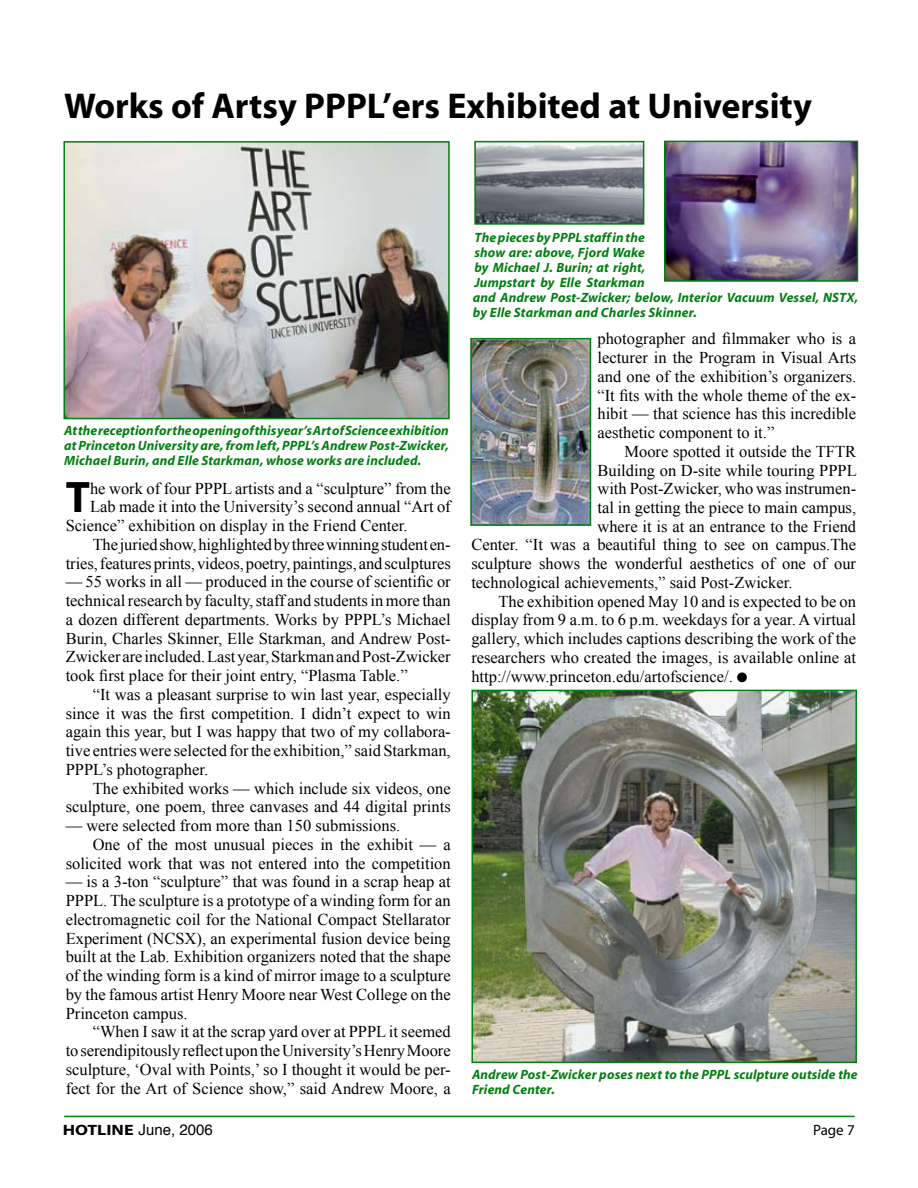
<style>
.page{position:relative;width:918px;height:1188px;background:#fff}
.page>*{position:absolute;margin:0;border:0;box-sizing:border-box;transform-origin:0 0}
.t1{font:700 44.25px "Myriad";color:#000}
.t2{font:700 36px "Myriad";color:#000}
.t3{font:16.5px/18.8px "Times New Roman";color:#000;text-align:justify}
.t4{font:15px "Helvetica";color:#000}
.t5{font:15px "Myriad";color:#000}
.t6{font:italic 700 13.5px/15px "Myriad";letter-spacing:.01em;color:#007f11}
.s1{font-family:"Myriad";font-weight:700}
</style>
<div class="page">
<img style="left:474px;top:693px;width:380px;height:367px">
<div style="left:471px;top:690px;width:386px;height:373px;border:2px solid #007f11"></div>
<img style="left:66px;top:144px;width:381px;height:272px">
<div style="left:63px;top:141px;width:387px;height:278px;border:2px solid #007f11"></div>
<img style="left:473px;top:341px;width:115px;height:182px">
<div style="left:470px;top:338px;width:121px;height:188px;border:2px solid #007f11"></div>
<img style="left:477px;top:144px;width:164px;height:78px">
<div style="left:474px;top:141px;width:170px;height:84px;border:2px solid #007f11"></div>
<img style="left:667px;top:144px;width:188px;height:135px">
<div style="left:664px;top:141px;width:194px;height:141px;border:2px solid #007f11"></div>
<hr style="left:64px;top:1116px;width:791px;height:1px;background:#007f11">
<h2 class="t2" style="left:64px;top:87px;width:749px">Works of Artsy PPPL’ers Exhibited at University</h2>
<p class="t6" style="left:64px;top:424px;width:386px;text-align:justify">At the reception for the opening of this year’s Art of Science exhibition at Princeton University are, from left, PPPL’s Andrew Post-Zwicker, Michael Burin, and Elle Starkman, whose works are included.</p>
<h1 class="t1" style="left:66px;top:475px;width:26px">T</h1>
<p class="t3" style="left:90px;top:478px;width:362px">he work of four PPPL artists and a “sculpture” from the</p>
<p class="t3" style="left:90px;top:497px;width:362px">Lab made it into the University’s second annual “Art of</p>
<p class="t3" style="left:66px;top:516px;width:343px">Science” exhibition on display in the Friend Center.</p>
<p class="t3" style="left:93px;top:535px;width:360px">The juried show, highlighted by three winning student en-</p>
<p class="t3" style="left:66px;top:553px;width:387px">tries, features prints, videos, poetry, paintings, and sculptures</p>
<p class="t3" style="left:66px;top:572px;width:387px">— 55 works in all — produced in the course of scientific or technical research by faculty, staff and students in more than a dozen different departments. Works by PPPL’s Michael Burin, Charles Skinner, Elle Starkman, and Andrew Post-Zwicker are included. Last year, Starkman and Post-Zwicker took first place for their joint entry, “Plasma Table.”</p>
<p class="t3" style="left:66px;top:685px;width:387px;text-indent:27px">“It was a pleasant surprise to win last year, especially since it was the first competition. I didn’t expect to win again this year, but I was happy that two of my collabora&shy;tive entries were selected for the exhibition,” said Starkman, PPPL’s photographer.</p>
<p class="t3" style="left:66px;top:778px;width:387px;text-align:right">The exhibited works — which include six videos, one sculpture, one poem, three canvases and 44 digital prints</p>
<p class="t3" style="left:66px;top:816px;width:336px">— were selected from more than 150 submissions.</p>
<p class="t3" style="left:93px;top:835px;width:360px">One of the most unusual pieces in the exhibit — a</p>
<p class="t3" style="left:66px;top:853px;width:387px">solicited work that was not entered into the competition</p>
<p class="t3" style="left:66px;top:872px;width:387px">— is a 3-ton “sculpture” that was found in a scrap heap at PPPL. The sculpture is a prototype of a winding form for an electromagnetic coil for the National Compact Stellarator Experiment (NCSX), an experimental fusion device being built at the Lab. Exhibition organizers noted that the shape of the winding form is a kind of mirror image to a sculpture by the famous artist Henry Moore near West College on the Princeton campus.</p>
<p class="t3" style="left:66px;top:1022px;width:387px;text-indent:27px">“When I saw it at the scrap yard over at PPPL it seemed to serendipitously reflect upon the University’s Henry Moore sculpture, ‘Oval with Points,’ so I thought it would be per&shy;fect for the Art of Science show,” said Andrew Moore, a</p>
<p class="t6" style="left:473px;top:230px;width:387px">The pieces by PPPL staff in the<br>show are: above, Fjord Wake<br>by Michael J. Burin; at right,<br>Jumpstart by Elle Starkman<br>and Andrew Post-Zwicker; below, Interior Vacuum Vessel, NSTX, by Elle Starkman and Charles Skinner.</p>
<p class="t3" style="left:597px;top:329px;width:260px">photographer and filmmaker who is a lecturer in the Program in Visual Arts and one of the exhibition’s organizers. “It fits with the whole theme of the ex&shy;hibit — that science has this incredible aesthetic component to it.”</p>
<p class="t3" style="left:597px;top:442px;width:261px;text-indent:27px">Moore spotted it outside the TFTR Building on D-site while touring PPPL with Post-Zwicker, who was instrumen&shy;tal in getting the piece to main campus, where it is at an entrance to the Friend</p>
<p class="t3" style="left:471px;top:535px;width:386px">Center. “It was a beautiful thing to see on campus.The sculpture shows the wonderful aesthetics of one of our technological achievements,” said Post-Zwicker.</p>
<p class="t3" style="left:471px;top:591px;width:386px;text-indent:27px">The exhibition opened May 10 and is expected to be on display from 9 a.m. to 6 p.m. weekdays for a year. A virtual gallery, which includes captions describing the work of the researchers who created the images, is available online at http://www.princeton.edu/artofscience/. ●</p>
<p class="t6" style="left:472px;top:1067px;width:387px">Andrew Post-Zwicker poses next to the PPPL sculpture outside the<br>Friend Center.</p>
<p class="t4" style="left:63px;top:1117px;width:152px"><span class="s1">HOTLINE</span> June, 2006</p>
<p class="t5" style="left:813px;top:1123px;width:43px">Page 7</p>
</div>
